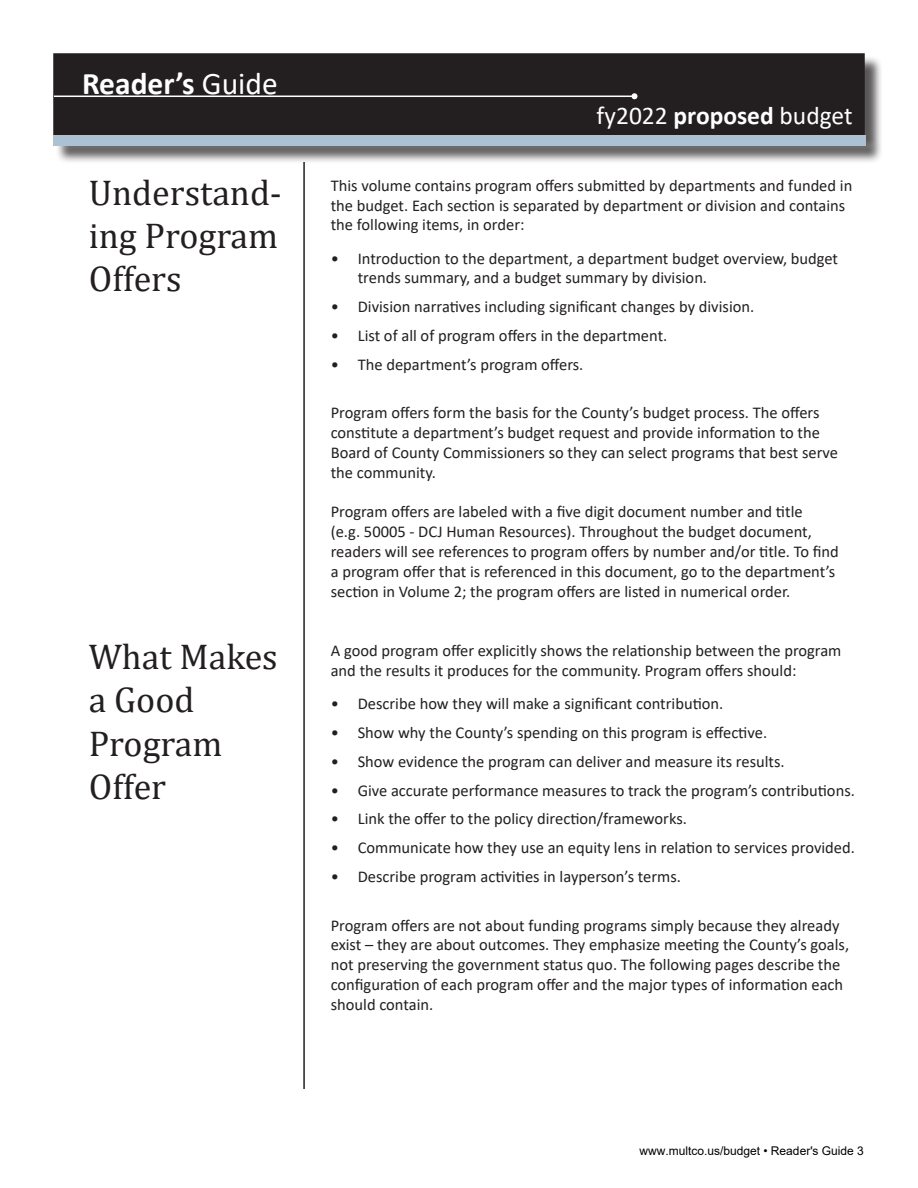
<style>
.page{position:relative;width:918px;height:1188px;background:#fff}
.page>*{position:absolute;margin:0;border:0;box-sizing:border-box;transform-origin:0 0}
.Headers_for_TOC_-_Le{font:36px/43.2px "Cambria";color:#231f20;text-align:justify}
.t1{font:700 31.5px "Calibri";color:#fff}
.t2{font:25.5px "Calibri";color:#fff}
.t3{font:16.5px/19.8px "Calibri";color:#231f20}
.t4{font:12px "Arial";color:#000}
.s1{font-weight:400}
.s2{font-weight:700}
</style>
<div class="page">
<hr style="left:303px;top:162px;width:2px;height:927px;background:#231f20">
<div style="left:54px;top:54px;width:810px;height:80px;background:#231f20"></div>
<div style="left:53px;top:53px;width:812px;height:82px;border:2px solid #231f20"></div>
<hr style="left:54px;top:96px;width:580px;height:1px;background:#fff">
<svg style="left:632px;top:93px;width:6px;height:6px"></svg>
<div style="left:55px;top:137px;width:829px;height:27px;background:#231f20;opacity:.75"></div>
<div style="left:53px;top:135px;width:812px;height:10px;background:#abc2d5"></div>
<h2 class="t1" style="left:82px;top:61px;width:197px">Reader’s <span class="s1">Guide</span></h2>
<p class="Headers_for_TOC_-_Le" style="left:89px;top:171px;width:195px">Understand&shy;ing Program Offers</p>
<p class="Headers_for_TOC_-_Le" style="left:89px;top:635px;width:190px;text-align:left">What Makes a Good<br>Program<br>Offer</p>
<h3 class="t2" style="left:597px;top:98px;width:257px">fy2022 <span class="s2">proposed</span> budget</h3>
<p class="t3" style="left:331px;top:175px;width:523px">This volume contains program offers submitted by departments and funded in the budget. Each section is separated by department or division and contains the following items, in order:</p>
<p class="t3" style="left:358px;top:248px;width:482px;text-indent:-27px">• Introduction to the department, a department budget overview, budget trends summary, and a budget summary by division.</p>
<p class="t3" style="left:331px;top:296px;width:425px">• Division narratives including significant changes by division.</p>
<p class="t3" style="left:331px;top:325px;width:338px">• List of all of program offers in the department.</p>
<p class="t3" style="left:331px;top:354px;width:254px">• The department’s program offers.</p>
<p class="t3" style="left:331px;top:403px;width:509px">Program offers form the basis for the County’s budget process. The offers constitute a department’s budget request and provide information to the Board of County Commissioners so they can select programs that best serve the community.</p>
<p class="t3" style="left:331px;top:502px;width:510px">Program offers are labeled with a five digit document number and title<br>(e.g. 50005 - DCJ Human Resources). Throughout the budget document, readers will see references to program offers by number and/or title. To find a program offer that is referenced in this document, go to the department’s section in Volume 2; the program offers are listed in numerical order.</p>
<p class="t3" style="left:331px;top:640px;width:512px">A good program offer explicitly shows the relationship between the program and the results it produces for the community. Program offers should:</p>
<p class="t3" style="left:331px;top:693px;width:394px">• Describe how they will make a significant contribution.</p>
<p class="t3" style="left:331px;top:722px;width:438px">• Show why the County’s spending on this program is effective.</p>
<p class="t3" style="left:331px;top:751px;width:455px">• Show evidence the program can deliver and measure its results.</p>
<p class="t3" style="left:331px;top:780px;width:526px">• Give accurate performance measures to track the program’s contributions.</p>
<p class="t3" style="left:331px;top:809px;width:358px">• Link the offer to the policy direction/frameworks.</p>
<p class="t3" style="left:331px;top:837px;width:526px">• Communicate how they use an equity lens in relation to services provided.</p>
<p class="t3" style="left:331px;top:866px;width:352px">• Describe program activities in layperson’s terms.</p>
<p class="t3" style="left:331px;top:915px;width:520px">Program offers are not about funding programs simply because they already exist – they are about outcomes. They emphasize meeting the County’s goals, not preserving the government status quo. The following pages describe the configuration of each program offer and the major types of information each should contain.</p>
<p class="t4" style="left:639px;top:1143px;width:226px">www.multco.us/budget • Reader's Guide 3</p>
</div>
